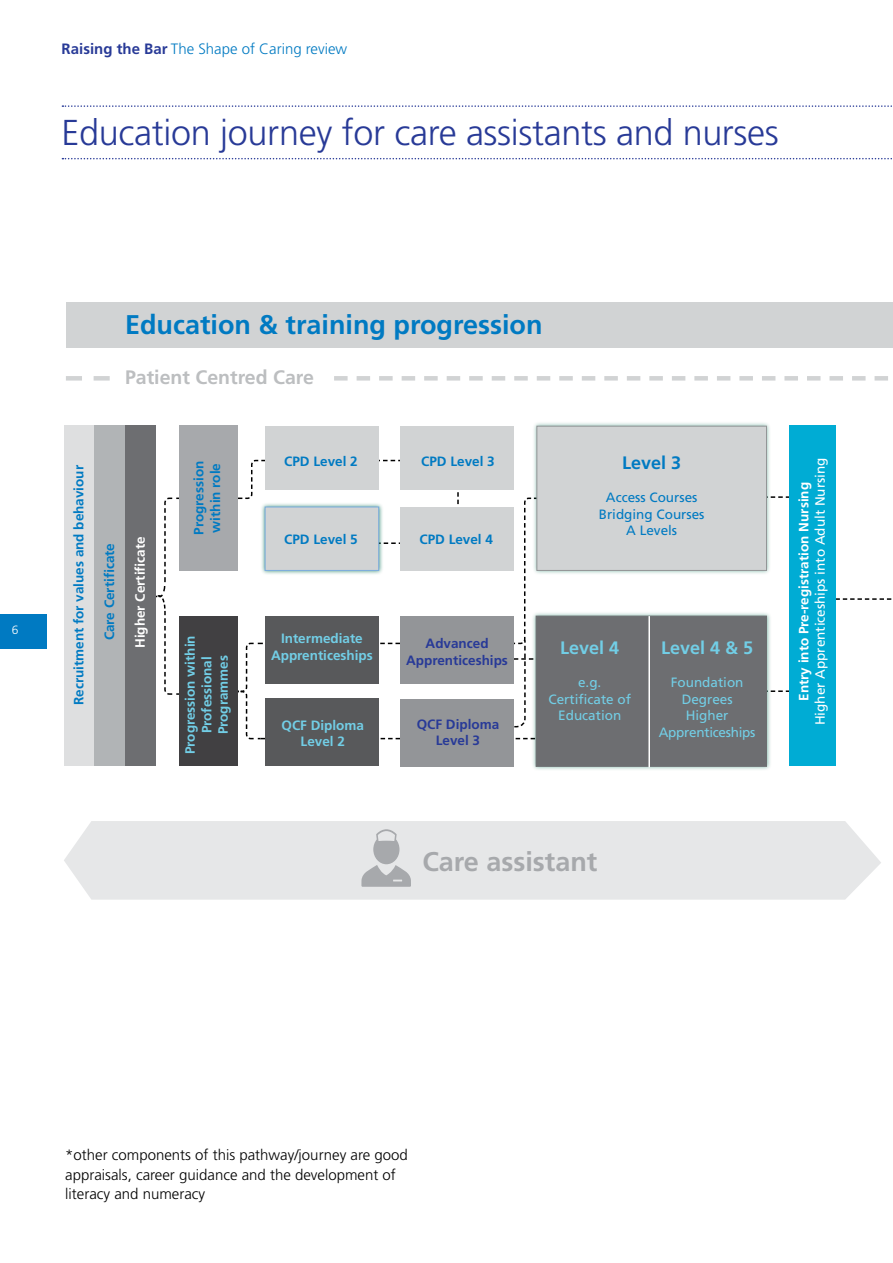
<style>
.page{position:relative;width:893px;height:1263px;background:#fff}
.page>*{position:absolute;margin:0;border:0;box-sizing:border-box;transform-origin:0 0}
.t1{font:300 36px "Frutiger";letter-spacing:-.01em;color:#283a97}
.t2{font:700 27px "Frutiger";color:#007ac2}
.t3{font:700 27px "Frutiger";color:#a7a9ac}
.t4{font:700 19.5px "Frutiger";color:#bcbec0}
.t5{font:700 18px "Frutiger";color:#72cee6}
.t6{font:700 18px "Frutiger";color:#007ac2}
.t7{font:300 15px/19.5px "Frutiger";color:#000}
.t8{font:300 15px "Frutiger";color:#007ac2}
.t9{font:700 13.5px/16.5px "Frutiger";color:#007ac2}
.t10{font:700 13.5px/16.5px "Frutiger";color:#72cee6;text-align:center}
.t11{font:13.5px/16.5px "Frutiger";color:#72cee6;text-align:center}
.t12{font:700 13.5px "Frutiger";color:#fff}
.t13{font:700 13.5px/16.5px "Frutiger";color:#283a97;text-align:center}
.t14{font:13.5px "Frutiger";color:#fff}
.t15{font:13.5px/16.5px "Frutiger";color:#007ac2;text-align:center}
.t16{font:300 12px "Frutiger";color:#fff}
.s1{font-weight:700;color:#283a97}
</style>
<div class="page">
<svg style="left:66px;top:376px;width:44px;height:5px"></svg>
<svg style="left:334px;top:376px;width:554px;height:5px"></svg>
<svg style="left:772px;top:496px;width:17px;height:2px"></svg>
<svg style="left:835px;top:598px;width:57px;height:2px"></svg>
<svg style="left:771px;top:690px;width:18px;height:2px"></svg>
<svg style="left:156px;top:497px;width:25px;height:198px"></svg>
<svg style="left:188px;top:459px;width:344px;height:281px"></svg>
<div style="left:64px;top:425px;width:30px;height:341px;background:#dedfe0"></div>
<div style="left:94px;top:425px;width:31px;height:341px;background:#b1b4b6"></div>
<div style="left:125px;top:425px;width:31px;height:341px;background:#6d6e71"></div>
<div style="left:789px;top:425px;width:46px;height:341px;background:#00acd4"></div>
<div style="left:179px;top:425px;width:58px;height:145px;background:#a7a9ac"></div>
<div style="left:265px;top:616px;width:114px;height:68px;background:#58595b"></div>
<div style="left:265px;top:427px;width:114px;height:63px;background:#d1d3d4"></div>
<div style="left:265px;top:699px;width:114px;height:67px;background:#58595b"></div>
<div style="left:260px;top:502px;width:124px;height:73px;background:#006f53;opacity:.75"></div>
<div style="left:265px;top:507px;width:114px;height:64px;background:#d1d3d4;border:1px solid #7caddd"></div>
<div style="left:400px;top:616px;width:114px;height:68px;background:#939598"></div>
<div style="left:400px;top:427px;width:114px;height:63px;background:#d1d3d4"></div>
<div style="left:532px;top:421px;width:240px;height:154px;background:#006f53;opacity:.5"></div>
<div style="left:536px;top:426px;width:231px;height:145px;background:#d1d3d4;border:1px solid #939597"></div>
<div style="left:531px;top:611px;width:240px;height:160px;background:#006f53;opacity:.5"></div>
<div style="left:536px;top:616px;width:231px;height:151px;background:#6d6e71;border:1px solid #6d6e71"></div>
<div style="left:400px;top:699px;width:114px;height:67px;background:#939598"></div>
<div style="left:400px;top:507px;width:114px;height:63px;background:#d1d3d4"></div>
<div style="left:179px;top:616px;width:58px;height:150px;background:#414042"></div>
<svg style="left:62px;top:105px;width:830px;height:2px"></svg>
<svg style="left:62px;top:158px;width:830px;height:1px"></svg>
<div style="left:64px;top:821px;width:817px;height:79px;background:#e6e7e8"></div>
<div style="left:66px;top:302px;width:827px;height:46px;background:#d1d3d4"></div>
<hr style="left:648px;top:616px;width:2px;height:151px;background:#fff">
<svg style="left:361px;top:829px;width:50px;height:58px;background:#c8c9cb"></svg>
<div style="left:0;top:614px;width:47px;height:34px;background:#007ac2"></div>
<p class="t8" style="left:62px;top:41px;width:287px"><span class="s1">Raising the Bar</span> The Shape of Caring review</p>
<h1 class="t1" style="left:62px;top:112px;width:719px">Education journey for care assistants and nurses</h1>
<p class="t16" style="left:12px;top:623px;width:8px">6</p>
<h2 class="t2" style="left:125px;top:308px;width:419px">Education &amp; training progression</h2>
<h3 class="t4" style="left:125px;top:365px;width:190px">Patient Centred Care</h3>
<p class="t9" style="left:71px;top:705px;width:242px;rotate:-90deg">Recruitment for values and behaviour</p>
<p class="t9" style="left:101px;top:640px;width:99px;rotate:-90deg">Care Certificate</p>
<p class="t12" style="left:132px;top:648px;width:113px;rotate:-90deg">Higher Certificate</p>
<p class="t9" style="left:191px;top:535px;width:75px;rotate:-90deg">Progression within role</p>
<p class="t10" style="left:182px;top:754px;width:120px;rotate:-90deg">Progression within<br>Professional<br>Programmes</p>
<p class="t9" style="left:284px;top:453px;width:75px">CPD Level 2</p>
<p class="t9" style="left:284px;top:531px;width:75px">CPD Level 5</p>
<p class="t9" style="left:421px;top:453px;width:75px">CPD Level 3</p>
<p class="t9" style="left:419px;top:531px;width:75px">CPD Level 4</p>
<p class="t10" style="left:271px;top:630px;width:103px">Intermediate<br>Apprenticeships</p>
<p class="t10" style="left:282px;top:717px;width:84px">QCF Diploma<br>Level 2</p>
<p class="t13" style="left:406px;top:635px;width:103px">Advanced<br>Apprenticeships</p>
<p class="t13" style="left:417px;top:716px;width:84px">QCF Diploma<br>Level 3</p>
<p class="t6" style="left:622px;top:452px;width:61px">Level 3</p>
<p class="t15" style="left:599px;top:489px;width:107px">Access Courses<br>Bridging Courses<br>A Levels</p>
<p class="t5" style="left:560px;top:637px;width:61px">Level 4</p>
<p class="t11" style="left:548px;top:674px;width:84px">e.g.<br>Certificate of<br>Education</p>
<p class="t5" style="left:661px;top:637px;width:94px">Level 4 &amp; 5</p>
<p class="t11" style="left:659px;top:674px;width:98px">Foundation<br>Degrees<br>Higher<br>Apprenticeships</p>
<h2 class="t3" style="left:422px;top:845px;width:177px">Care assistant</h2>
<p class="t14" style="left:812px;top:725px;width:269px;rotate:-90deg">Higher Apprenticeships into Adult Nursing</p>
<p class="t12" style="left:796px;top:701px;width:220px;rotate:-90deg">Entry into Pre-registration Nursing</p>
<p class="t7" style="left:65px;top:1145px;width:344px">*other components of this pathway/journey are good appraisals, career guidance and the development of literacy and numeracy</p>
</div>
